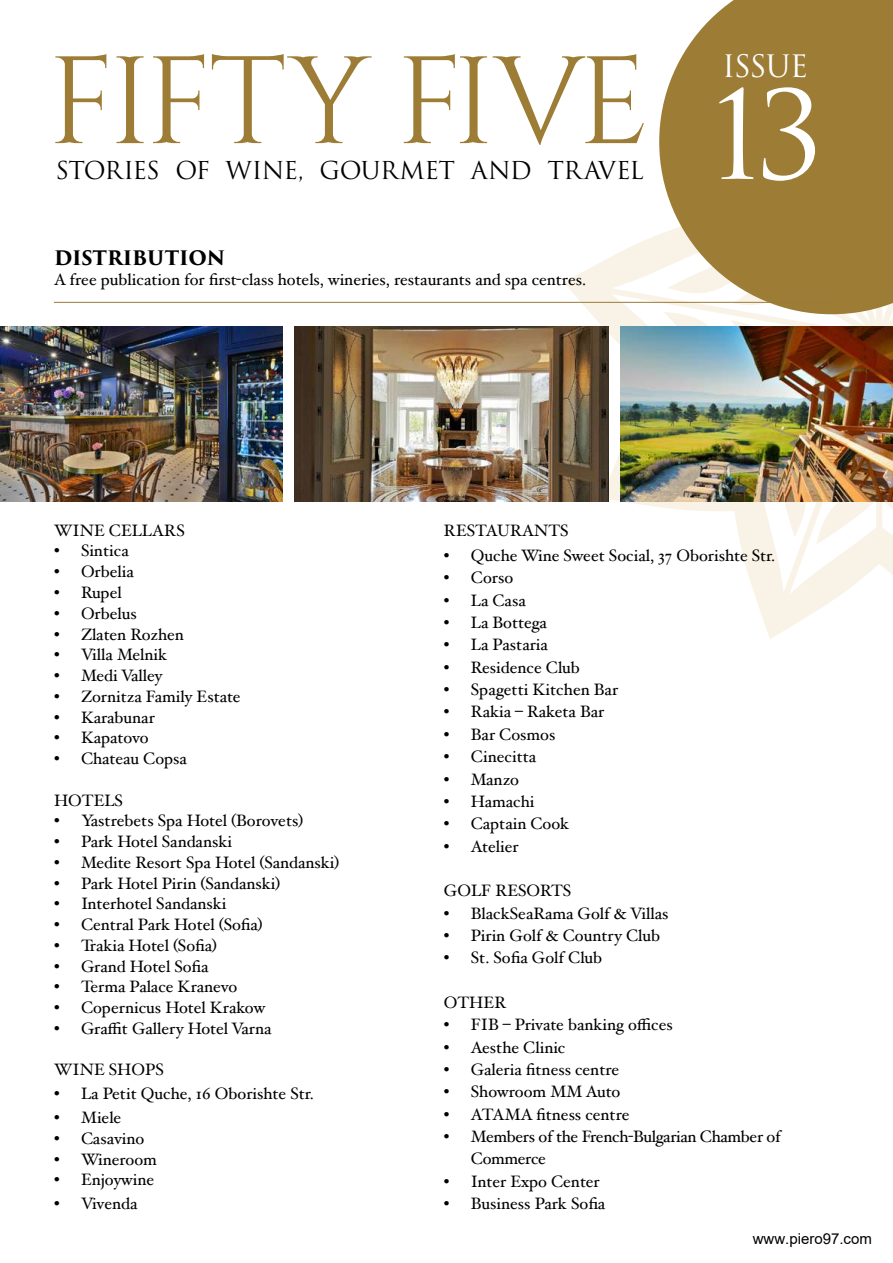
<style>
.page{position:relative;width:893px;height:1263px;background:#fff}
.page>*{position:absolute;margin:0;border:0;box-sizing:border-box;transform-origin:0 0}
.t1{font:119.1px "Trajan Pro 3";color:#fff}
.t2{font:30.15px "Trajan Pro 3";letter-spacing:-.04em;color:#fff}
.t3{font:24px "Trajan Pro 3";letter-spacing:-.025em;color:#000}
.t4{font:700 19.5px "Trajan Pro 3";letter-spacing:-.01em;color:#000}
.t5{font:16.5px "Hoefler Text";color:#000}
.t6{font:16.5px/22.4px "Hoefler Text";letter-spacing:-.02em;color:#000}
.t7{font:15px "Arial";color:#000}
</style>
<div class="page">
<svg style="left:564px;top:235px;width:329px;height:404px"></svg>
<svg style="left:55px;top:54px;width:589px;height:91px"></svg>
<svg style="left:659px;top:0;width:234px;height:314px;background:#ad9157"></svg>
<hr style="left:54px;top:302px;width:785px;height:1px;background:#9a7b38">
<img style="left:621px;top:326px;width:272px;height:176px">
<img style="left:0;top:326px;width:283px;height:176px">
<img style="left:294px;top:326px;width:315px;height:176px">
<h3 class="t3" style="left:55px;top:154px;width:590px">STORIES OF WINE, GOURMET AND TRAVEL</h3>
<p class="t4" style="left:54px;top:244px;width:173px">DISTRIBUTION</p>
<p class="t5" style="left:54px;top:270px;width:534px">A free publication for first-class hotels, wineries, restaurants and spa centres.</p>
<h2 class="t2" style="left:722px;top:45px;width:87px">ISSUE</h2>
<h1 class="t1" style="left:713px;top:54px;width:112px">13</h1>
<p class="t5" style="left:54px;top:520px;width:132px">WINE CELLARS</p>
<p class="t5" style="left:54px;top:541px;width:76px">• Sintica</p>
<p class="t5" style="left:54px;top:562px;width:81px">• Orbelia</p>
<p class="t5" style="left:54px;top:583px;width:69px">• Rupel</p>
<p class="t5" style="left:54px;top:603px;width:84px">• Orbelus</p>
<p class="t5" style="left:54px;top:624px;width:132px">• Zlaten Rozhen</p>
<p class="t5" style="left:54px;top:645px;width:115px">• Villa Melnik</p>
<p class="t5" style="left:54px;top:666px;width:110px">• Medi Valley</p>
<p class="t5" style="left:54px;top:686px;width:188px">• Zornitza Family Estate</p>
<p class="t5" style="left:54px;top:707px;width:102px">• Karabunar</p>
<p class="t5" style="left:54px;top:728px;width:96px">• Kapatovo</p>
<p class="t5" style="left:54px;top:749px;width:134px">• Chateau Copsa</p>
<p class="t5" style="left:54px;top:790px;width:70px">HOTELS</p>
<p class="t5" style="left:54px;top:811px;width:251px">• Yastrebets Spa Hotel (Borovets)</p>
<p class="t5" style="left:54px;top:832px;width:179px">• Park Hotel Sandanski</p>
<p class="t5" style="left:54px;top:852px;width:287px">• Medite Resort Spa Hotel (Sandanski)</p>
<p class="t5" style="left:54px;top:873px;width:228px">• Park Hotel Pirin (Sandanski)</p>
<p class="t5" style="left:54px;top:894px;width:174px">• Interhotel Sandanski</p>
<p class="t5" style="left:54px;top:915px;width:210px">• Central Park Hotel (Sofia)</p>
<p class="t5" style="left:54px;top:935px;width:165px">• Trakia Hotel (Sofia)</p>
<p class="t5" style="left:54px;top:956px;width:156px">• Grand Hotel Sofia</p>
<p class="t5" style="left:54px;top:977px;width:185px">• Terma Palace Kranevo</p>
<p class="t5" style="left:54px;top:998px;width:213px">• Copernicus Hotel Krakow</p>
<p class="t5" style="left:54px;top:1018px;width:219px">• Graffit Gallery Hotel Varna</p>
<p class="t5" style="left:54px;top:1060px;width:111px">WINE SHOPS</p>
<p class="t5" style="left:54px;top:1084px;width:261px">• La Petit Quche, 16 Oborishte Str.</p>
<p class="t5" style="left:54px;top:1107px;width:69px">• Miele</p>
<p class="t5" style="left:54px;top:1128px;width:92px">• Casavino</p>
<p class="t5" style="left:54px;top:1149px;width:104px">• Wineroom</p>
<p class="t5" style="left:54px;top:1170px;width:102px">• Enjoywine</p>
<p class="t5" style="left:54px;top:1194px;width:85px">• Vivenda</p>
<p class="t5" style="left:444px;top:520px;width:126px">RESTAURANTS</p>
<p class="t5" style="left:444px;top:546px;width:333px">• Quche Wine Sweet Social, 37 Oborishte Str.</p>
<p class="t5" style="left:444px;top:568px;width:71px">• Corso</p>
<p class="t5" style="left:444px;top:590px;width:83px">• La Casa</p>
<p class="t5" style="left:444px;top:613px;width:105px">• La Bottega</p>
<p class="t5" style="left:444px;top:635px;width:105px">• La Pastaria</p>
<p class="t5" style="left:444px;top:657px;width:138px">• Residence Club</p>
<p class="t5" style="left:444px;top:680px;width:176px">• Spagetti Kitchen Bar</p>
<p class="t5" style="left:444px;top:702px;width:162px">• Rakia – Raketa Bar</p>
<p class="t5" style="left:444px;top:724px;width:113px">• Bar Cosmos</p>
<p class="t5" style="left:444px;top:747px;width:94px">• Cinecitta</p>
<p class="t5" style="left:444px;top:769px;width:77px">• Manzo</p>
<p class="t5" style="left:444px;top:791px;width:92px">• Hamachi</p>
<p class="t5" style="left:444px;top:814px;width:127px">• Captain Cook</p>
<p class="t5" style="left:444px;top:836px;width:76px">• Atelier</p>
<p class="t5" style="left:444px;top:881px;width:129px">GOLF RESORTS</p>
<p class="t5" style="left:444px;top:903px;width:226px">• BlackSeaRama Golf &amp; Villas</p>
<p class="t5" style="left:444px;top:925px;width:218px">• Pirin Golf &amp; Country Club</p>
<p class="t5" style="left:444px;top:948px;width:160px">• St. Sofia Golf Club</p>
<p class="t5" style="left:444px;top:992px;width:64px">OTHER</p>
<p class="t5" style="left:444px;top:1015px;width:230px">• FIB – Private banking offices</p>
<p class="t5" style="left:444px;top:1037px;width:123px">• Aesthe Clinic</p>
<p class="t5" style="left:444px;top:1060px;width:177px">• Galeria fitness centre</p>
<p class="t5" style="left:444px;top:1082px;width:178px">• Showroom MM Auto</p>
<p class="t5" style="left:444px;top:1104px;width:187px">• ATAMA fitness centre</p>
<p class="t6" style="left:471px;top:1125px;width:311px;text-indent:-27px">• Members of the French-Bulgarian Chamber of<br>Commerce</p>
<p class="t5" style="left:444px;top:1171px;width:157px">• Inter Expo Center</p>
<p class="t5" style="left:444px;top:1194px;width:163px">• Business Park Sofia</p>
<p class="t7" style="left:753px;top:1228px;width:121px">www.piero97.com</p>
</div>
